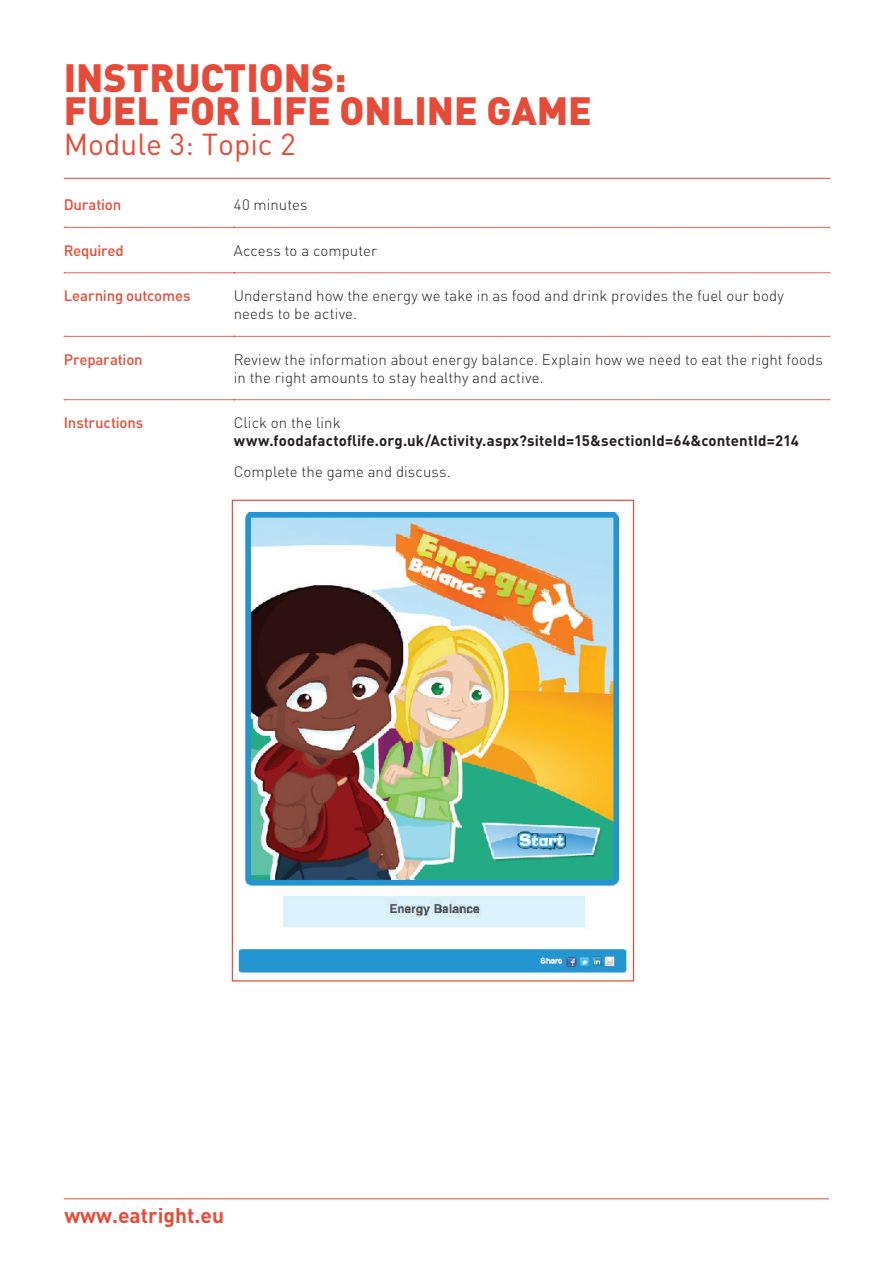
<style>
.page{position:relative;width:893px;height:1263px;background:#fff}
.page>*{position:absolute;margin:0;border:0;box-sizing:border-box;transform-origin:0 0}
.t1{font:900 39px/33px "DIN";color:#e54b38}
.t2{font:30px "DIN";color:#e54b38}
.t3{font:700 21px "DIN";color:#e54d39}
.t4{font:300 15px/18px "DIN Pro";letter-spacing:.005em;color:#231f20}
.t5{font:700 15px "DIN Pro";letter-spacing:.01em;color:#231f20}
.t6{font:500 15px "DIN Pro";letter-spacing:-.015em;color:#e54d39}
</style>
<div class="page">
<hr style="left:64px;top:178px;width:766px;height:1px;background:#e54b38">
<svg style="left:64px;top:227px;width:766px;height:1px"></svg>
<svg style="left:64px;top:273px;width:766px;height:1px"></svg>
<svg style="left:64px;top:336px;width:766px;height:1px"></svg>
<svg style="left:64px;top:399px;width:766px;height:1px"></svg>
<img style="left:238px;top:513px;width:390px;height:460px">
<hr style="left:64px;top:1198px;width:765px;height:1px;background:#e54b38">
<h1 class="t1" style="left:64px;top:59px;width:530px">INSTRUCTIONS:<br>FUEL FOR LIFE ONLINE GAME</h1>
<h2 class="t2" style="left:64px;top:125px;width:234px">Module 3: Topic 2</h2>
<p class="t6" style="left:64px;top:195px;width:59px">Duration</p>
<p class="t4" style="left:234px;top:195px;width:75px">40 minutes</p>
<p class="t6" style="left:64px;top:240px;width:62px">Required</p>
<p class="t4" style="left:234px;top:241px;width:145px">Access to a computer</p>
<p class="t6" style="left:64px;top:286px;width:128px">Learning outcomes</p>
<p class="t4" style="left:234px;top:286px;width:552px">Understand how the energy we take in as food and drink provides the fuel our body needs to be active.</p>
<p class="t6" style="left:64px;top:349px;width:80px">Preparation</p>
<p class="t4" style="left:234px;top:350px;width:591px">Review the information about energy balance. Explain how we need to eat the right foods in the right amounts to stay healthy and active.</p>
<p class="t6" style="left:64px;top:413px;width:81px">Instructions</p>
<p class="t4" style="left:234px;top:413px;width:108px">Click on the link</p>
<p class="t5" style="left:234px;top:431px;width:567px">www.foodafactoflife.org.uk/Activity.aspx?siteId=15&amp;sectionId=64&amp;contentId=214</p>
<p class="t4" style="left:234px;top:462px;width:219px">Complete the game and discuss.</p>
<h3 class="t3" style="left:64px;top:1202px;width:161px">www.eatright.eu</h3>
</div>
